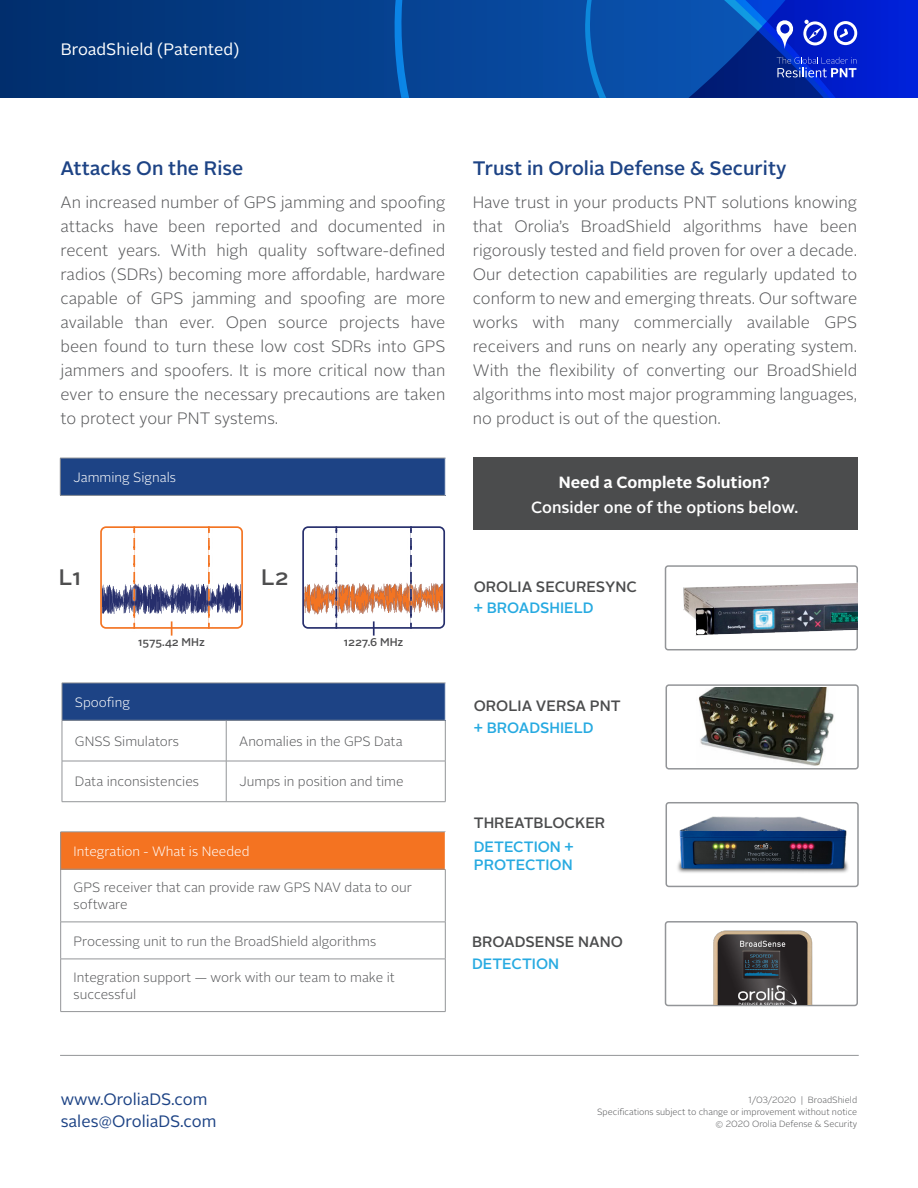
<style>
.page{position:relative;width:918px;height:1188px;background:#fff}
.page>*{position:absolute;margin:0;border:0;box-sizing:border-box;transform-origin:0 0}
.t1{font:500 22.35px "Alright Sans";color:#4e4e4f}
.Body_Text_style{font:500 19.5px "Alright Sans";color:#1d4385}
.Body_Text_style-2{font:300 16.5px/24px "Alright Sans";color:#57585a;text-align:justify}
.t2{font:16.5px "Alright Sans";color:#1d4385}
.t3{font:16.5px "Alright Sans";color:#fff}
.Body_Text_style-3{font:500 16.2px "Alright Sans";color:#fff}
.Body_Text_style-4{font:700 16.2px "Alright Sans";color:#fff}
.Body_Text_style-5{font:500 15px/21px "Alright Sans";color:#4b4c4d}
.Body_Text_style-6{font:500 15px "Alright Sans";color:#27aae1}
.Body_Text_style-7{font:300 13.5px/16.5px "Alright Sans";color:#57585a}
.Body_Text_style-8{font:300 13.5px "Alright Sans";color:#fff}
.t4{font:500 11.25px "Alright Sans";color:#4e4e4f}
.t5{font:300 9px/12px "Alright Sans";color:#57585a;text-align:right}
.s1{color:#27aae1}
</style>
<div class="page">
<div style="left:666px;top:684px;width:193px;height:86px;border:2px solid #939598;border-radius:3px"></div>
<div style="left:666px;top:802px;width:193px;height:85px;border:2px solid #939598;border-radius:3px"></div>
<div style="left:665px;top:921px;width:193px;height:85px;border:2px solid #939598;border-radius:3px"></div>
<div style="left:665px;top:565px;width:193px;height:85px;border:2px solid #939598;border-radius:3px"></div>
<svg style="left:0;top:0;width:688px;height:98px;background:#053e8b"></svg>
<svg style="left:585px;top:0;width:21px;height:98px;background:#095cb3"></svg>
<svg style="left:395px;top:0;width:14px;height:98px"></svg>
<svg style="left:688px;top:0;width:230px;height:98px;background:#0c34bb"></svg>
<div style="left:474px;top:458px;width:384px;height:72px;background:#4b4c4d"></div>
<hr style="left:60px;top:1055px;width:799px;height:1px;background:#939598">
<div style="left:62px;top:683px;width:383px;height:37px;background:#1d4385"></div>
<hr style="left:62px;top:683px;width:1px;height:37px;background:#939598">
<hr style="left:62px;top:720px;width:164px;height:1px;background:#939598">
<hr style="left:62px;top:720px;width:1px;height:41px;background:#939598">
<hr style="left:226px;top:720px;width:220px;height:1px;background:#939598">
<hr style="left:226px;top:720px;width:1px;height:41px;background:#939598">
<hr style="left:445px;top:720px;width:1px;height:41px;background:#939598">
<hr style="left:62px;top:761px;width:164px;height:1px;background:#939598">
<hr style="left:62px;top:761px;width:1px;height:41px;background:#939598">
<hr style="left:226px;top:761px;width:220px;height:1px;background:#939598">
<hr style="left:226px;top:761px;width:1px;height:41px;background:#939598">
<hr style="left:445px;top:761px;width:1px;height:41px;background:#939598">
<hr style="left:62px;top:801px;width:164px;height:1px;background:#939598">
<hr style="left:226px;top:801px;width:220px;height:1px;background:#939598">
<hr style="left:62px;top:683px;width:164px;height:1px;background:#939598">
<hr style="left:226px;top:683px;width:220px;height:1px;background:#939598">
<hr style="left:445px;top:683px;width:1px;height:37px;background:#fff">
<img style="left:683px;top:575px;width:174px;height:65px">
<div style="left:61px;top:832px;width:384px;height:37px;background:#f47321"></div>
<hr style="left:60px;top:832px;width:1px;height:37px;background:#939598">
<hr style="left:60px;top:869px;width:386px;height:1px;background:#939598">
<hr style="left:60px;top:869px;width:1px;height:53px;background:#939598">
<hr style="left:445px;top:869px;width:1px;height:53px;background:#939598">
<hr style="left:60px;top:922px;width:386px;height:1px;background:#939598">
<hr style="left:60px;top:922px;width:1px;height:37px;background:#939598">
<hr style="left:445px;top:922px;width:1px;height:37px;background:#939598">
<hr style="left:60px;top:959px;width:386px;height:1px;background:#939598">
<hr style="left:60px;top:959px;width:1px;height:52px;background:#939598">
<hr style="left:445px;top:959px;width:1px;height:52px;background:#939598">
<hr style="left:60px;top:1011px;width:386px;height:1px;background:#939598">
<hr style="left:60px;top:832px;width:386px;height:1px;background:#939598">
<hr style="left:445px;top:832px;width:1px;height:37px;background:#fff">
<div style="left:60px;top:458px;width:385px;height:37px;background:#1d4385"></div>
<hr style="left:60px;top:458px;width:1px;height:37px;background:#939598">
<hr style="left:60px;top:495px;width:385px;height:1px;background:#939598">
<hr style="left:60px;top:458px;width:385px;height:1px;background:#939598">
<div style="left:100px;top:526px;width:143px;height:103px;border:2px solid #f37422;border-radius:5px"></div>
<svg style="left:102px;top:527px;width:139px;height:109px"></svg>
<div style="left:302px;top:526px;width:143px;height:103px;border:2px solid #262e6c;border-radius:5px"></div>
<svg style="left:304px;top:527px;width:139px;height:109px"></svg>
<img style="left:677px;top:816px;width:172px;height:57px">
<img style="left:752px;top:607px;width:25px;height:25px">
<img style="left:701px;top:921px;width:123px;height:83px">
<img style="left:698px;top:687px;width:136px;height:79px">
<p class="t3" style="left:61px;top:38px;width:180px">BroadShield (Patented)</p>
<p class="Body_Text_style" style="left:60px;top:155px;width:184px">Attacks On the Rise</p>
<p class="Body_Text_style-2" style="left:60px;top:191px;width:387px">An increased number of GPS jamming and spoofing attacks have been reported and documented in recent years. With high quality software-defined radios (SDRs) becoming more affordable, hardware capable of GPS jamming and spoofing are more available than ever. Open source projects have been found to turn these low cost SDRs into GPS jammers and spoofers. It is more critical now than ever to ensure the necessary precautions are taken to protect your PNT systems.</p>
<p class="Body_Text_style-8" style="left:73px;top:468px;width:104px">Jamming Signals</p>
<p class="t1" style="left:59px;top:562px;width:24px">L1</p>
<p class="t4" style="left:138px;top:634px;width:68px">1575.42 MHz</p>
<p class="t1" style="left:261px;top:562px;width:29px">L2</p>
<p class="t4" style="left:344px;top:634px;width:61px">1227.6 MHz</p>
<p class="Body_Text_style-8" style="left:75px;top:693px;width:57px">Spoofing</p>
<p class="Body_Text_style-7" style="left:75px;top:733px;width:106px">GNSS Simulators</p>
<p class="Body_Text_style-7" style="left:239px;top:733px;width:165px">Anomalies in the GPS Data</p>
<p class="Body_Text_style-7" style="left:75px;top:774px;width:126px">Data inconsistencies</p>
<p class="Body_Text_style-7" style="left:239px;top:774px;width:166px">Jumps in position and time</p>
<p class="Body_Text_style-8" style="left:74px;top:842px;width:177px">Integration - What is Needed</p>
<p class="Body_Text_style-7" style="left:74px;top:880px;width:340px">GPS receiver that can provide raw GPS NAV data to our software</p>
<p class="Body_Text_style-7" style="left:74px;top:933px;width:304px">Processing unit to run the BroadShield algorithms</p>
<p class="Body_Text_style-7" style="left:74px;top:969px;width:323px">Integration support — work with our team to make it successful</p>
<p class="Body_Text_style" style="left:473px;top:155px;width:315px">Trust in Orolia Defense &amp; Security</p>
<p class="Body_Text_style-2" style="left:473px;top:191px;width:386px">Have trust in your products PNT solutions knowing that Orolia’s BroadShield algorithms have been rigorously tested and field proven for over a decade.<br>Our detection capabilities are regularly updated to conform to new and emerging threats. Our software works with many commercially available GPS receivers and runs on nearly any operating system.<br>With the flexibility of converting our BroadShield algorithms into most major programming languages, no product is out of the question.</p>
<p class="Body_Text_style-4" style="left:559px;top:471px;width:213px">Need a Complete Solution?</p>
<p class="Body_Text_style-3" style="left:531px;top:496px;width:269px">Consider one of the options below.</p>
<p class="Body_Text_style-5" style="left:474px;top:577px;width:165px">OROLIA SECURESYNC <span class="s1">+ BROADSHIELD</span></p>
<p class="Body_Text_style-5" style="left:474px;top:695px;width:149px">OROLIA VERSA PNT</p>
<p class="Body_Text_style-6" style="left:474px;top:717px;width:121px">+ BROADSHIELD</p>
<p class="Body_Text_style-5" style="left:474px;top:811px;width:133px;line-height:24px">THREATBLOCKER<br><span class="s1">DETECTION +</span></p>
<p class="Body_Text_style-6" style="left:474px;top:855px;width:100px">PROTECTION</p>
<p class="Body_Text_style-5" style="left:472px;top:932px;width:152px">BROADSENSE NANO</p>
<p class="Body_Text_style-6" style="left:472px;top:954px;width:89px">DETECTION</p>
<p class="t2" style="left:61px;top:1088px;width:148px">www.OroliaDS.com</p>
<p class="t2" style="left:61px;top:1110px;width:157px">sales@OroliaDS.com</p>
<p class="t5" style="left:597px;top:1094px;width:262px">1/03/2020 | BroadShield<br>Specifications subject to change or improvement without notice</p>
<p class="t5" style="left:716px;top:1118px;width:143px">© 2020 Orolia Defense &amp; Security</p>
</div>
